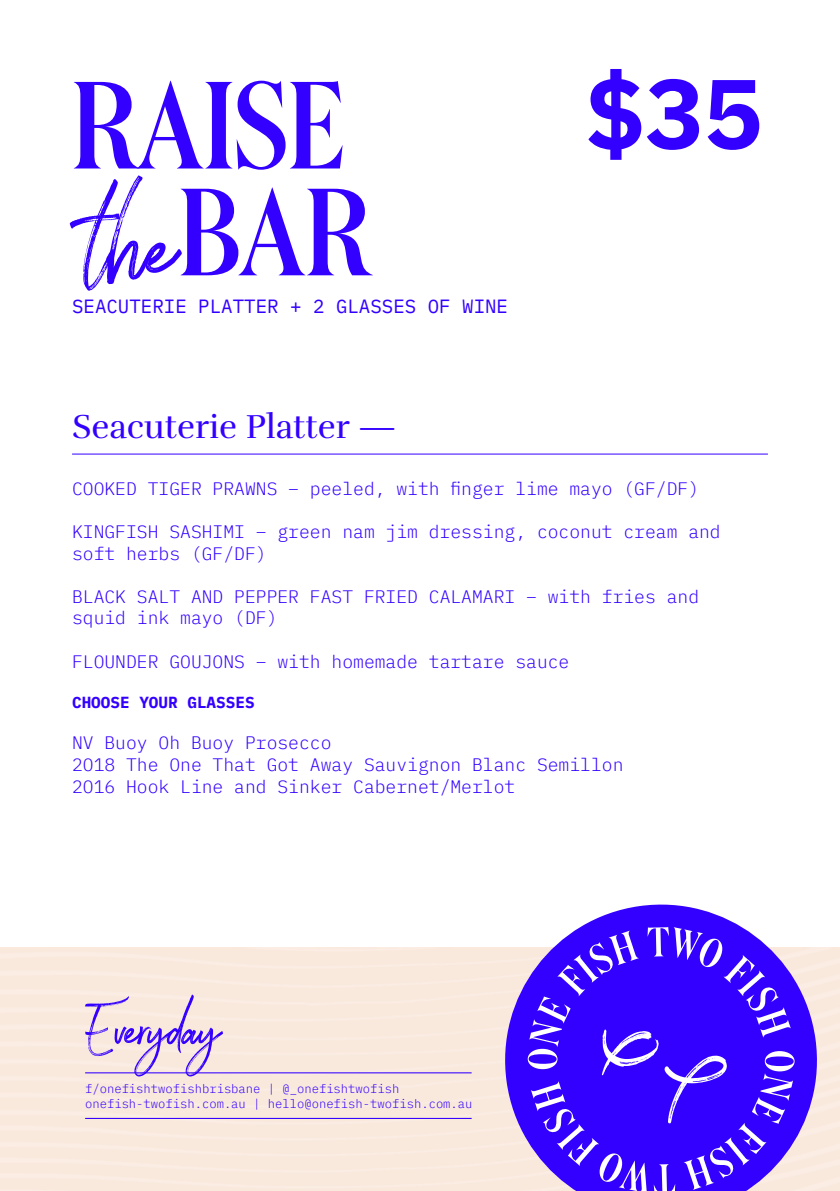
<style>
.page{position:relative;width:840px;height:1191px;background:#fff}
.page>*{position:absolute;margin:0;border:0;box-sizing:border-box;transform-origin:0 0}
.t1{font:123.6px "Brownhill Script";color:#30f}
.t2{font:500 123.6px "Domaine Display Condensed";color:#30f}
.t3{font:700 98.2px "IBM Plex Mono";color:#30f}
.t4{font:60.8px "Brownhill Script";color:#30f}
.t5{font:34px "Rufina";color:#30f}
.t6{font:19.2px "IBM Plex Mono";color:#30f}
.t7{font:300 18px/21.6px "IBM Plex Mono";color:#30f}
.t8{font:700 16px "IBM Plex Mono";color:#30f}
.t9{font:300 12.2px/14.6px "IBM Plex Mono";color:#30f}
.s1{font-family:"Domaine Display Condensed";font-weight:500}
</style>
<div class="page">
<div style="left:0;top:947px;width:839px;height:244px;background:#f9e9dd"></div>
<hr style="left:85px;top:1117px;width:386px;height:2px;background:#30f">
<hr style="left:85px;top:1072px;width:386px;height:1px;background:#30f">
<hr style="left:72px;top:453px;width:695px;height:1px;background:#30f">
<svg style="left:494px;top:904px;width:332px;height:287px"></svg>
<svg style="left:527px;top:927px;width:267px;height:264px;background:#552afd"></svg>
<h1 class="t2" style="left:72px;top:53px;width:275px">RAISE</h1>
<h1 class="t1" style="left:88px;top:160px;width:283px">the<span class="s1">BAR</span></h1>
<p class="t6" style="left:72px;top:291px;width:437px">SEACUTERIE PLATTER + 2 GLASSES OF WINE</p>
<h3 class="t5" style="left:72px;top:406px;width:326px">Seacuterie Platter —</h3>
<h2 class="t3" style="left:585px;top:36px;width:178px">$35</h2>
<p class="t7" style="left:72px;top:476px;width:628px">COOKED TIGER PRAWNS – peeled, with finger lime mayo (GF/DF)</p>
<p class="t7" style="left:72px;top:519px;width:650px">KINGFISH SASHIMI – green nam jim dressing, coconut cream and soft herbs (GF/DF)</p>
<p class="t7" style="left:72px;top:584px;width:628px">BLACK SALT AND PEPPER FAST FRIED CALAMARI – with fries and squid ink mayo (DF)</p>
<p class="t7" style="left:72px;top:649px;width:498px">FLOUNDER GOUJONS – with homemade tartare sauce</p>
<p class="t8" style="left:72px;top:690px;width:184px">CHOOSE YOUR GLASSES</p>
<p class="t7" style="left:72px;top:730px;width:552px">NV Buoy Oh Buoy Prosecco<br>2018 The One That Got Away Sauvignon Blanc Semillon<br>2016 Hook Line and Sinker Cabernet/Merlot</p>
<h3 class="t4" style="left:85px;top:987px;width:138px">Everyday</h3>
<p class="t9" style="left:85px;top:1080px;width:388px">f/onefishtwofishbrisbane | @_onefishtwofish onefish-twofish.com.au | hello@onefish-twofish.com.au</p>
</div>
